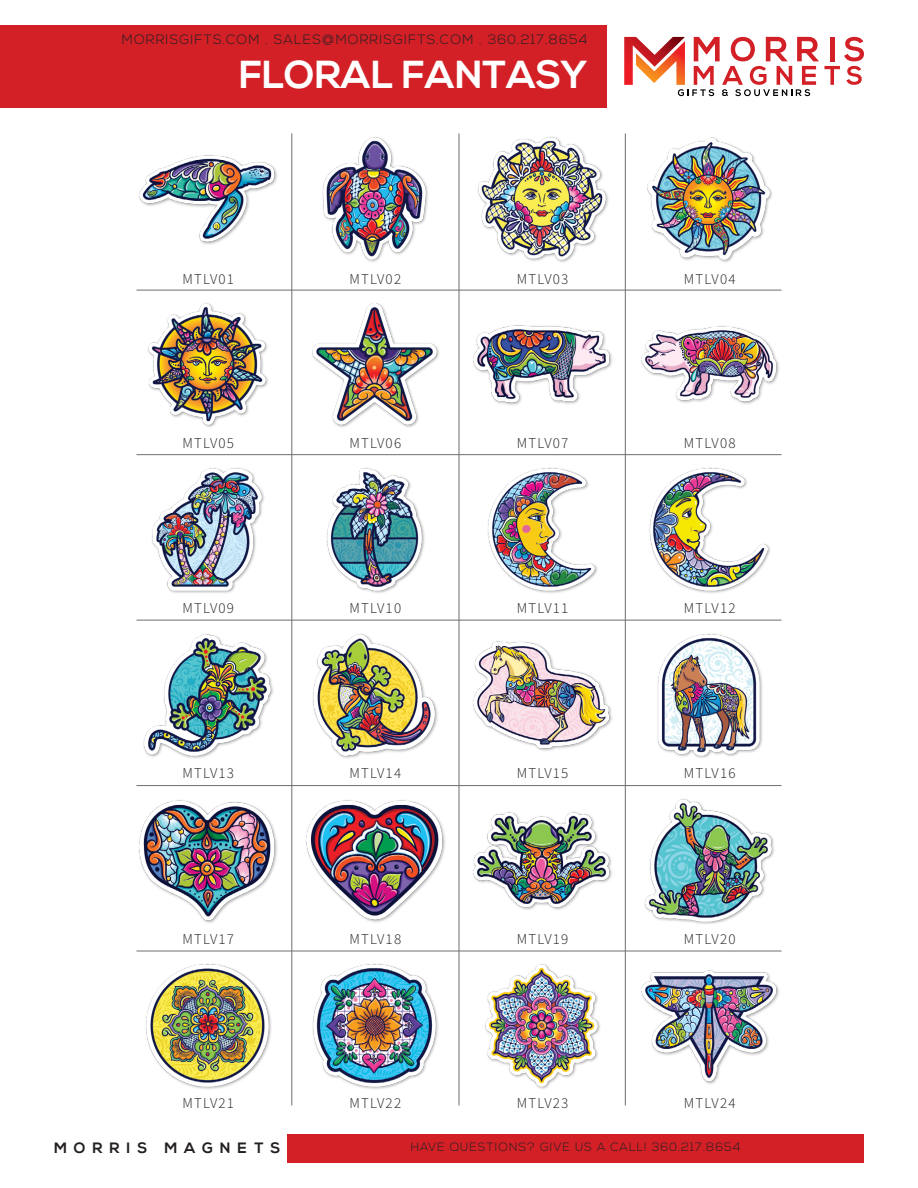
<style>
.page{position:relative;width:918px;height:1188px;background:#fff}
.page>*{position:absolute;margin:0;border:0;box-sizing:border-box;transform-origin:0 0}
.t1{font:700 39px "Nexa";color:#fff}
.t2{font:300 15px "Source Sans Pro";letter-spacing:.08em;color:#231f20}
.t3{font:700 15px "Nexa";letter-spacing:.46em;color:#231f20}
.t4{font:300 13.5px "Nexa";letter-spacing:.08em;color:#231f20}
.t5{font:300 12px "Nexa";letter-spacing:.08em;color:#231f20}
</style>
<div class="page">
<div style="left:0;top:26px;width:607px;height:82px;background:#d32027"></div>
<div style="left:287px;top:1134px;width:577px;height:28px;background:#d32027"></div>
<svg style="left:624px;top:37px;width:240px;height:59px"></svg>
<img style="left:139px;top:155px;width:138px;height:90px">
<img style="left:322px;top:137px;width:106px;height:125px">
<img style="left:478px;top:137px;width:131px;height:125px">
<img style="left:647px;top:137px;width:125px;height:125px">
<img style="left:148px;top:303px;width:120px;height:124px">
<img style="left:312px;top:303px;width:127px;height:125px">
<img style="left:473px;top:325px;width:139px;height:80px">
<img style="left:641px;top:326px;width:138px;height:78px">
<img style="left:152px;top:468px;width:112px;height:125px">
<img style="left:327px;top:468px;width:98px;height:125px">
<img style="left:487px;top:468px;width:111px;height:125px">
<img style="left:649px;top:468px;width:121px;height:125px">
<img style="left:143px;top:634px;width:130px;height:125px">
<img style="left:313px;top:634px;width:125px;height:125px">
<img style="left:473px;top:641px;width:139px;height:110px">
<img style="left:657px;top:634px;width:105px;height:124px">
<img style="left:139px;top:800px;width:138px;height:123px">
<img style="left:306px;top:800px;width:139px;height:123px">
<img style="left:473px;top:812px;width:139px;height:98px">
<img style="left:644px;top:799px;width:130px;height:125px">
<img style="left:146px;top:964px;width:125px;height:125px">
<img style="left:312px;top:964px;width:126px;height:125px">
<img style="left:485px;top:964px;width:115px;height:125px">
<img style="left:641px;top:970px;width:138px;height:114px">
<hr style="left:459px;top:134px;width:1px;height:972px;background:#6d6f71">
<hr style="left:291px;top:134px;width:1px;height:972px;background:#6d6f71">
<hr style="left:625px;top:134px;width:1px;height:972px;background:#6d6f71">
<hr style="left:136px;top:290px;width:646px;height:1px;background:#6d6f71">
<hr style="left:136px;top:454px;width:646px;height:1px;background:#6d6f71">
<hr style="left:136px;top:620px;width:646px;height:1px;background:#6d6f71">
<hr style="left:136px;top:785px;width:646px;height:1px;background:#6d6f71">
<hr style="left:136px;top:951px;width:646px;height:1px;background:#6d6f71">
<p class="t4" style="left:122px;top:31px;width:467px">MORRISGIFTS.COM . SALES@MORRISGIFTS.COM . 360.217.8654</p>
<p class="t1" style="left:239px;top:52px;width:350px">FLORAL FANTASY</p>
<p class="t2" style="left:182px;top:270px;width:53px">MTLV01</p>
<p class="t2" style="left:350px;top:270px;width:53px">MTLV02</p>
<p class="t2" style="left:517px;top:270px;width:53px">MTLV03</p>
<p class="t2" style="left:684px;top:270px;width:53px">MTLV04</p>
<p class="t2" style="left:182px;top:433px;width:53px">MTLV05</p>
<p class="t2" style="left:350px;top:433px;width:53px">MTLV06</p>
<p class="t2" style="left:517px;top:433px;width:53px">MTLV07</p>
<p class="t2" style="left:684px;top:433px;width:53px">MTLV08</p>
<p class="t2" style="left:182px;top:599px;width:53px">MTLV09</p>
<p class="t2" style="left:350px;top:599px;width:53px">MTLV10</p>
<p class="t2" style="left:517px;top:599px;width:53px">MTLV11</p>
<p class="t2" style="left:684px;top:599px;width:53px">MTLV12</p>
<p class="t2" style="left:182px;top:764px;width:53px">MTLV13</p>
<p class="t2" style="left:350px;top:764px;width:53px">MTLV14</p>
<p class="t2" style="left:517px;top:764px;width:53px">MTLV15</p>
<p class="t2" style="left:684px;top:764px;width:53px">MTLV16</p>
<p class="t2" style="left:182px;top:930px;width:53px">MTLV17</p>
<p class="t2" style="left:350px;top:930px;width:53px">MTLV18</p>
<p class="t2" style="left:517px;top:930px;width:53px">MTLV19</p>
<p class="t2" style="left:684px;top:930px;width:53px">MTLV20</p>
<p class="t2" style="left:182px;top:1094px;width:53px">MTLV21</p>
<p class="t2" style="left:350px;top:1094px;width:53px">MTLV22</p>
<p class="t2" style="left:517px;top:1094px;width:53px">MTLV23</p>
<p class="t2" style="left:684px;top:1094px;width:53px">MTLV24</p>
<p class="t3" style="left:54px;top:1139px;width:228px">MORRIS MAGNETS</p>
<p class="t5" style="left:411px;top:1140px;width:331px">HAVE QUESTIONS? GIVE US A CALL! 360.217.8654</p>
</div>
